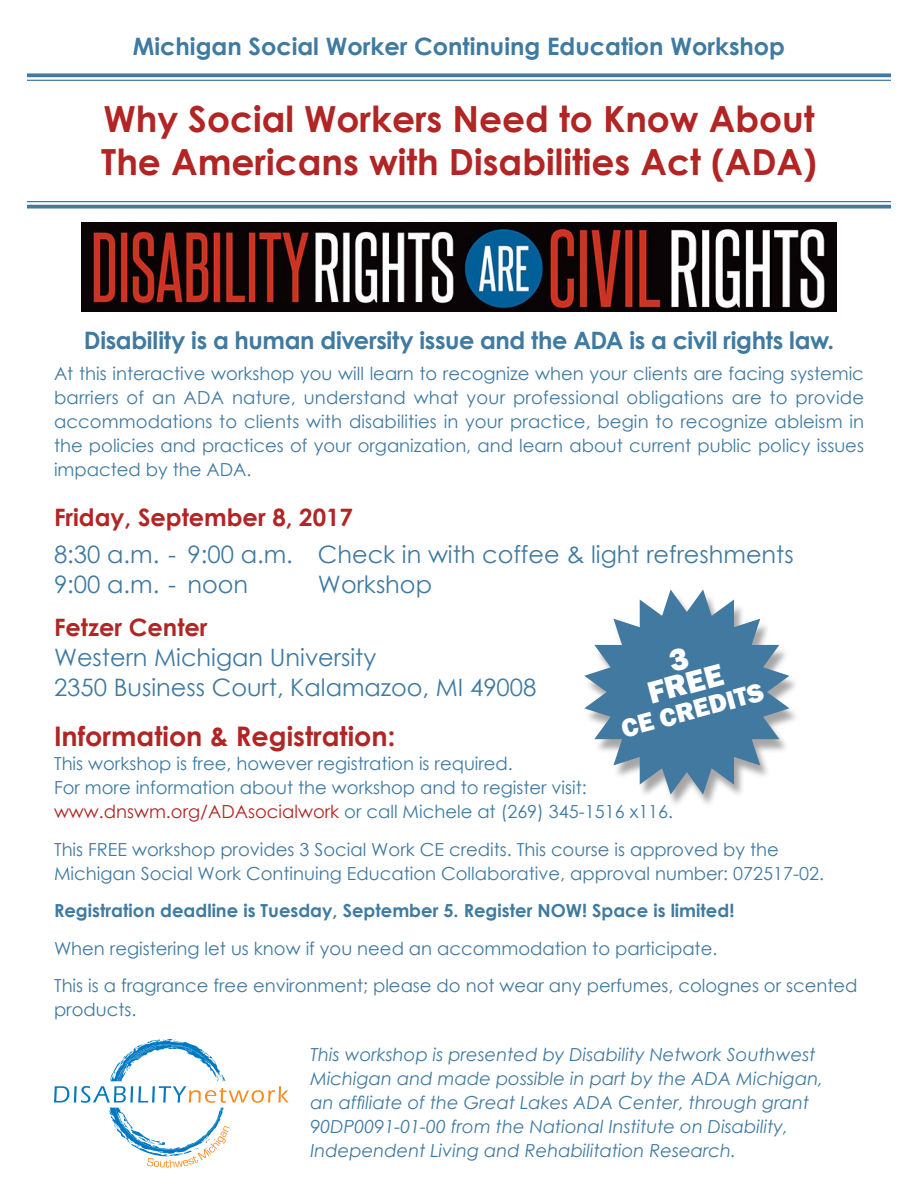
<style>
.page{position:relative;width:918px;height:1188px;background:#fff}
.page>*{position:absolute;margin:0;border:0;box-sizing:border-box;transform-origin:0 0}
.t1{font:700 36px "Century Gothic";color:#b12524}
.t2{font:800 31.8px "Franklin Gothic";color:#fff}
.t3{font:700 27px "Century Gothic";color:#b12524}
.t4{font:800 26.7px "Franklin Gothic";color:#fff}
.t5{font:24px "Century Gothic";color:#3f7aa1}
.t6{font:700 24px "Century Gothic";color:#3f7aa1}
.t7{font:700 24px "Century Gothic";color:#b12524}
.t8{font:18px/24px "Century Gothic";color:#3f7aa1}
.t9{font:italic 18px/24px "Century Gothic";color:#3f7aa1}
.t10{font:700 18px "Century Gothic";color:#3f7aa1}
.s1{color:#b12524}
</style>
<div class="page">
<hr style="left:27px;top:201px;width:864px;height:1px;background:#3f7aa1">
<hr style="left:27px;top:205px;width:864px;height:3px;background:#3f7aa1">
<svg style="left:27px;top:73px;width:864px;height:4px;background:#5388ab"></svg>
<hr style="left:27px;top:80px;width:864px;height:1px;background:#3f7aa1">
<div style="left:584px;top:593px;width:216px;height:216px;background:#231f20;opacity:.4"></div>
<img style="left:82px;top:222px;width:381px;height:89px">
<img style="left:463px;top:222px;width:373px;height:89px">
<svg style="left:54px;top:1039px;width:235px;height:129px"></svg>
<svg style="left:584px;top:589px;width:205px;height:206px"></svg>
<p class="t6" style="left:133px;top:28px;width:654px">Michigan Social Worker Continuing Education Workshop</p>
<p class="t1" style="left:103px;top:91px;width:713px">Why Social Workers Need to Know About</p>
<p class="t1" style="left:101px;top:134px;width:717px">The Americans with Disabilities Act (ADA)</p>
<p class="t6" style="left:84px;top:322px;width:752px">Disability is a human diversity issue and the ADA is a civil rights law.</p>
<p class="t8" style="left:54px;top:361px;width:812px;text-align:justify">At this interactive workshop you will learn to recognize when your clients are facing systemic barriers of an ADA nature, understand what your professional obligations are to provide accommodations to clients with disabilities in your practice, begin to recognize ableism in the policies and practices of your organization, and learn about current public policy issues impacted by the ADA.</p>
<p class="t7" style="left:54px;top:499px;width:301px">Friday, September 8, 2017</p>
<p class="t5" style="left:54px;top:537px;width:741px">8:30 a.m. - 9:00 a.m. Check in with coffee &amp; light refreshments</p>
<p class="t5" style="left:54px;top:567px;width:196px">9:00 a.m. - noon</p>
<p class="t5" style="left:318px;top:567px;width:116px">Workshop</p>
<p class="t7" style="left:54px;top:609px;width:155px">Fetzer Center</p>
<p class="t5" style="left:54px;top:641px;width:324px">Western Michigan University</p>
<p class="t5" style="left:54px;top:671px;width:484px">2350 Business Court, Kalamazoo, MI 49008</p>
<p class="t3" style="left:54px;top:716px;width:343px">Information &amp; Registration:</p>
<p class="t8" style="left:54px;top:752px;width:621px">This workshop is free, however registration is required.<br>For more information about the workshop and to register visit: <span class="s1">www.dnswm.org/ADAsocialwork</span> or call Michele at (269) 345-1516 x116.</p>
<p class="t8" style="left:54px;top:837px;width:772px">This FREE workshop provides 3 Social Work CE credits. This course is approved by the<br>Michigan Social Work Continuing Education Collaborative, approval number: 072517-02.</p>
<p class="t10" style="left:54px;top:897px;width:682px">Registration deadline is Tuesday, September 5. Register NOW! Space is limited!</p>
<p class="t8" style="left:54px;top:936px;width:665px">When registering let us know if you need an accommodation to participate.</p>
<p class="t8" style="left:54px;top:974px;width:805px">This is a fragrance free environment; please do not wear any perfumes, colognes or scented products.</p>
<p class="t9" style="left:310px;top:1042px;width:514px">This workshop is presented by Disability Network Southwest Michigan and made possible in part by the ADA Michigan, an affiliate of the Great Lakes ADA Center, through grant 90DP0091-01-00 from the National Institute on Disability, Independent Living and Rehabilitation Research.</p>
<p class="t2" style="left:643px;top:674px;width:78px;rotate:-15deg">FREE</p>
<p class="t4" style="left:617px;top:712px;width:148px;rotate:-15deg">CE CREDITS</p>
</div>
